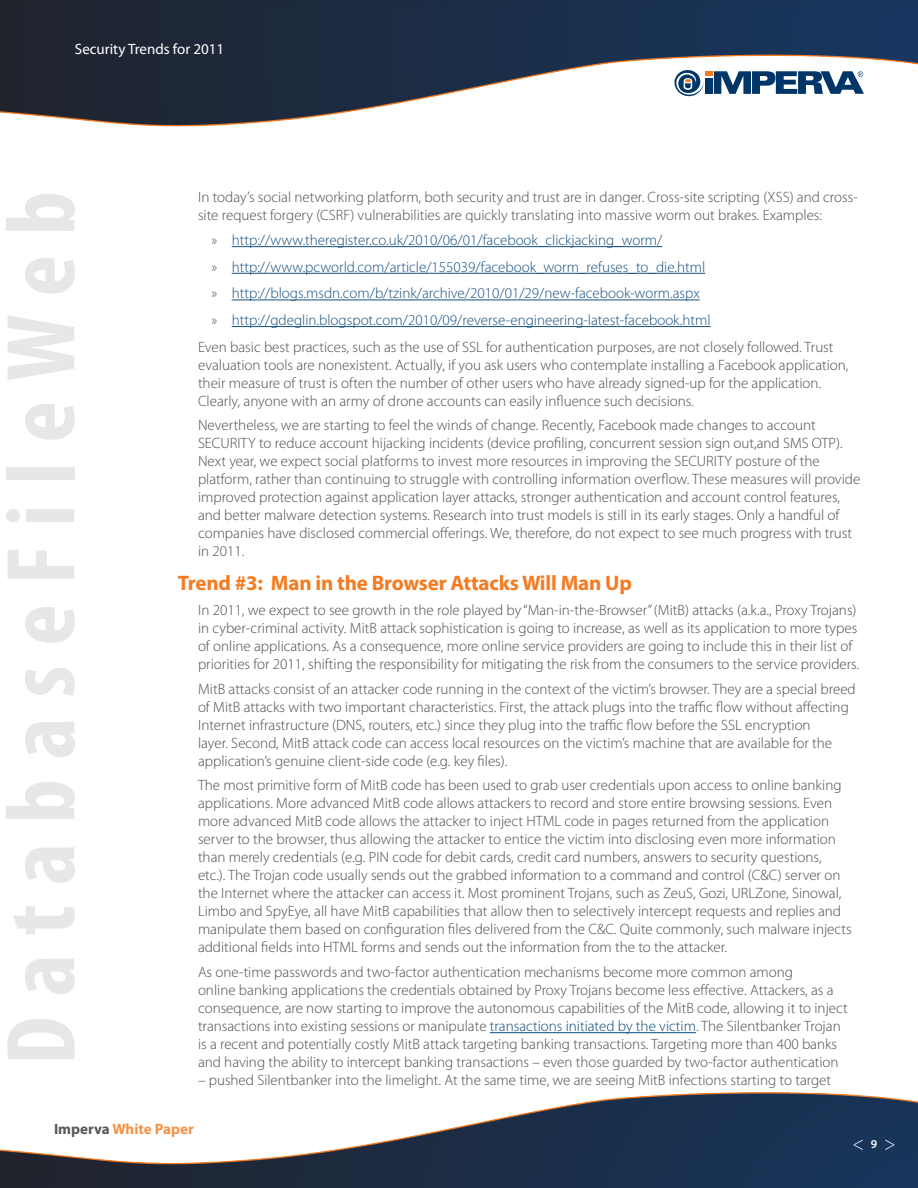
<style>
.page{position:relative;width:918px;height:1188px;background:#fff}
.page>*{position:absolute;margin:0;border:0;box-sizing:border-box;transform-origin:0 0}
.t1{font:700 condensed 99px "Myriad Pro";letter-spacing:.2em;color:#e6e7e9}
.body_header{font:700 21px "Myriad Pro";letter-spacing:-.01em;color:#f47b21}
.t2{font:300 19.5px "Myriad Pro";color:#fff}
.Body_Copy{font:300 15px/18px "Myriad Pro";color:#4b4c4d}
.Feature_Bullets{font:300 15px "Myriad Pro";color:#164f7e}
.t3{font:15px "Myriad Pro";color:#fff}
.t4{font:700 15px "Myriad Pro";color:#f69246}
.t5{font:600 12px "Myriad Pro";color:#fff}
.s1{color:#57585a}
.s2{color:#084978}
</style>
<div class="page">
<img style="left:0;top:1092px;width:918px;height:96px">
<img style="left:0;top:0;width:918px;height:127px">
<svg style="left:674px;top:70px;width:29px;height:26px"></svg>
<div style="left:705px;top:71px;width:8px;height:5px;background:#f47b21"></div>
<div style="left:705px;top:78px;width:8px;height:16px;background:#003667"></div>
<svg style="left:714px;top:71px;width:150px;height:23px"></svg>
<hr style="left:232px;top:246px;width:431px;height:1px;background:#164f7e">
<hr style="left:232px;top:273px;width:473px;height:1px;background:#164f7e">
<hr style="left:232px;top:300px;width:468px;height:1px;background:#164f7e">
<hr style="left:232px;top:326px;width:479px;height:1px;background:#164f7e">
<hr style="left:490px;top:1032px;width:206px;height:1px;background:#084978">
<p class="t3" style="left:75px;top:39px;width:151px">Security Trends for 2011</p>
<h1 class="t1" style="left:-21px;top:1065px;width:876px;rotate:-90deg">DatabaseFileWeb</h1>
<p class="Body_Copy" style="left:198px;top:189px;width:661px">In today’s social networking platform, both security and trust are in danger. Cross-site scripting (XSS) and cross&shy;site request forgery (CSRF) vulnerabilities are quickly translating into massive worm out brakes. Examples:</p>
<p class="Feature_Bullets" style="left:212px;top:232px;width:453px"><span class="s1">»</span> http://www.theregister.co.uk/2010/06/01/facebook_clickjacking_worm/</p>
<p class="Feature_Bullets" style="left:212px;top:259px;width:495px"><span class="s1">»</span> http://www.pcworld.com/article/155039/facebook_worm_refuses_to_die.html</p>
<p class="Feature_Bullets" style="left:212px;top:285px;width:490px"><span class="s1">»</span> http://blogs.msdn.com/b/tzink/archive/2010/01/29/new-facebook-worm.aspx</p>
<p class="Feature_Bullets" style="left:212px;top:312px;width:501px"><span class="s1">»</span> http://gdeglin.blogspot.com/2010/09/reverse-engineering-latest-facebook.html</p>
<p class="Body_Copy" style="left:198px;top:338px;width:652px">Even basic best practices, such as the use of SSL for authentication purposes, are not closely followed. Trust evaluation tools are nonexistent. Actually, if you ask users who contemplate installing a Facebook application, their measure of trust is often the number of other users who have already signed-up for the application.<br>Clearly, anyone with an army of drone accounts can easily influence such decisions.</p>
<p class="Body_Copy" style="left:198px;top:417px;width:664px">Nevertheless, we are starting to feel the winds of change. Recently, Facebook made changes to account SECURITY to reduce account hijacking incidents (device profiling, concurrent session sign out,and SMS OTP).<br>Next year, we expect social platforms to invest more resources in improving the SECURITY posture of the platform, rather than continuing to struggle with controlling information overflow. These measures will provide improved protection against application layer attacks, stronger authentication and account control features, and better malware detection systems. Research into trust models is still in its early stages. Only a handful of companies have disclosed commercial offerings. We, therefore, do not expect to see much progress with trust in 2011.</p>
<p class="body_header" style="left:178px;top:569px;width:456px">Trend #3: Man in the Browser Attacks Will Man Up</p>
<p class="Body_Copy" style="left:198px;top:601px;width:663px">In 2011, we expect to see growth in the role played by “Man-in-the-Browser” (MitB) attacks (a.k.a., Proxy Trojans) in cyber-criminal activity. MitB attack sophistication is going to increase, as well as its application to more types of online applications. As a consequence, more online service providers are going to include this in their list of priorities for 2011, shifting the responsibility for mitigating the risk from the consumers to the service providers.</p>
<p class="Body_Copy" style="left:198px;top:680px;width:659px">MitB attacks consist of an attacker code running in the context of the victim’s browser. They are a special breed of MitB attacks with two important characteristics. First, the attack plugs into the traffic flow without affecting Internet infrastructure (DNS, routers, etc.) since they plug into the traffic flow before the SSL encryption<br>layer. Second, MitB attack code can access local resources on the victim’s machine that are available for the application’s genuine client-side code (e.g. key files).</p>
<p class="Body_Copy" style="left:198px;top:777px;width:655px">The most primitive form of MitB code has been used to grab user credentials upon access to online banking applications. More advanced MitB code allows attackers to record and store entire browsing sessions. Even more advanced MitB code allows the attacker to inject HTML code in pages returned from the application server to the browser, thus allowing the attacker to entice the victim into disclosing even more information than merely credentials (e.g. PIN code for debit cards, credit card numbers, answers to security questions, etc.). The Trojan code usually sends out the grabbed information to a command and control (C&amp;C) server on the Internet where the attacker can access it. Most prominent Trojans, such as ZeuS, Gozi, URLZone, Sinowal, Limbo and SpyEye, all have MitB capabilities that allow then to selectively intercept requests and replies and manipulate them based on configuration files delivered from the C&amp;C. Quite commonly, such malware injects additional fields into HTML forms and sends out the information from the to the attacker.</p>
<p class="Body_Copy" style="left:198px;top:963px;width:651px">As one-time passwords and two-factor authentication mechanisms become more common among<br>online banking applications the credentials obtained by Proxy Trojans become less effective. Attackers, as a consequence, are now starting to improve the autonomous capabilities of the MitB code, allowing it to inject transactions into existing sessions or manipulate <span class="s2">transactions initiated by the victim</span>. The Silentbanker Trojan is a recent and potentially costly MitB attack targeting banking transactions. Targeting more than 400 banks and having the ability to intercept banking transactions – even those guarded by two-factor authentication</p>
<p class="Body_Copy" style="left:198px;top:1071px;width:635px">– pushed Silentbanker into the limelight. At the same time, we are seeing MitB infections starting to target</p>
<p class="t4" style="left:54px;top:1119px;width:141px"><span class="s1">Imperva</span> White Paper</p>
<h3 class="t2" style="left:852px;top:1132px;width:45px">&lt; &gt;</h3>
<p class="t5" style="left:871px;top:1137px;width:8px">9</p>
</div>
